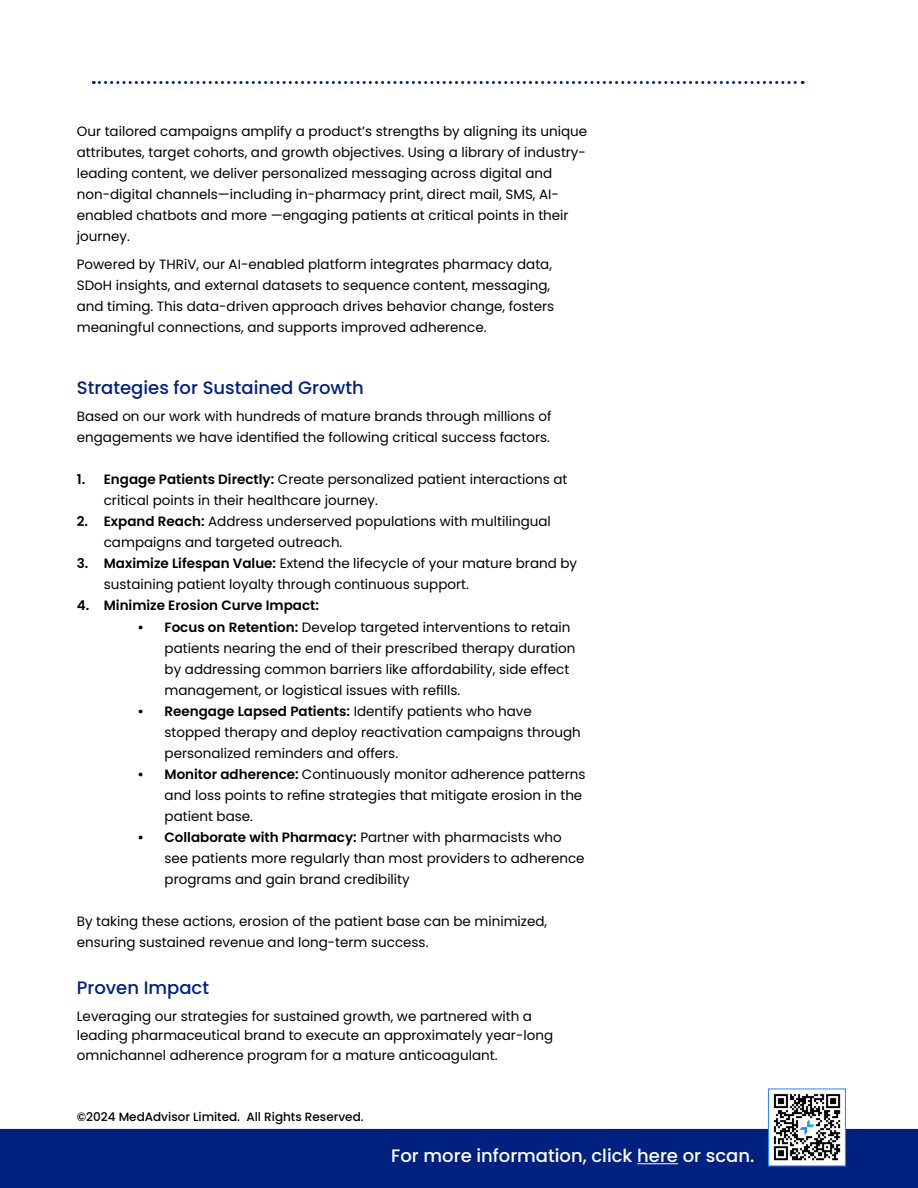
<style>
.page{position:relative;width:918px;height:1188px;background:#fff}
.page>*{position:absolute;margin:0;border:0;box-sizing:border-box;transform-origin:0 0}
.t1{font:500 18px "Poppins";color:#00217f}
.t2{font:500 18px "Poppins";color:#fff}
.t3{font:13.5px/21px "Poppins";color:#000}
.t4{font:600 13.5px "Poppins";color:#000}
.t5{font:500 12px "Poppins";color:#000}
.s1{font-weight:600}
</style>
<div class="page">
<div style="left:0;top:1129px;width:918px;height:59px;background:#00217f"></div>
<img style="left:770px;top:1093px;width:74px;height:71px">
<div style="left:768px;top:1089px;width:78px;height:77px;border:1px solid #2482ff"></div>
<svg style="left:93px;top:81px;width:710px;height:3px"></svg>
<hr style="left:637px;top:1163px;width:41px;height:1px;background:#fff">
<p class="t3" style="left:77px;top:121px;width:512px">Our tailored campaigns amplify a product’s strengths by aligning its unique attributes, target cohorts, and growth objectives. Using a library of industry&shy;leading content, we deliver personalized messaging across digital and non-digital channels—including in-pharmacy print, direct mail, SMS, AI&shy;enabled chatbots and more —engaging patients at critical points in their journey.</p>
<p class="t3" style="left:77px;top:254px;width:479px">Powered by THRiV, our AI-enabled platform integrates pharmacy data, SDoH insights, and external datasets to sequence content, messaging, and timing. This data-driven approach drives behavior change, fosters meaningful connections, and supports improved adherence.</p>
<h1 class="t1" style="left:77px;top:377px;width:288px">Strategies for Sustained Growth</h1>
<p class="t3" style="left:77px;top:406px;width:476px">Based on our work with hundreds of mature brands through millions of engagements we have identified the following critical success factors.</p>
<p class="t3" style="left:104px;top:469px;width:465px;text-indent:-27px"><span class="s1">1. Engage Patients Directly:</span> Create personalized patient interactions at critical points in their healthcare journey.</p>
<p class="t3" style="left:104px;top:511px;width:449px;text-indent:-27px"><span class="s1">2. Expand Reach:</span> Address underserved populations with multilingual campaigns and targeted outreach.</p>
<p class="t3" style="left:104px;top:553px;width:475px;text-indent:-27px"><span class="s1">3. Maximize Lifespan Value:</span> Extend the lifecycle of your mature brand by sustaining patient loyalty through continuous support.</p>
<p class="t4" style="left:77px;top:598px;width:244px">4. Minimize Erosion Curve Impact:</p>
<p class="t3" style="left:165px;top:616px;width:412px;text-indent:-27px"><span class="s1">• Focus on Retention:</span> Develop targeted interventions to retain patients nearing the end of their prescribed therapy duration by addressing common barriers like affordability, side effect management, or logistical issues with refills.</p>
<p class="t3" style="left:165px;top:700px;width:418px;text-indent:-27px"><span class="s1">• Reengage Lapsed Patients:</span> Identify patients who have stopped therapy and deploy reactivation campaigns through personalized reminders and offers.</p>
<p class="t3" style="left:165px;top:763px;width:422px;text-indent:-27px"><span class="s1">• Monitor adherence:</span> Continuously monitor adherence patterns and loss points to refine strategies that mitigate erosion in the patient base.</p>
<p class="t3" style="left:165px;top:826px;width:422px;text-indent:-27px"><span class="s1">• Collaborate with Pharmacy:</span> Partner with pharmacists who see patients more regularly than most providers to adherence programs and gain brand credibility</p>
<p class="t3" style="left:77px;top:910px;width:472px">By taking these actions, erosion of the patient base can be minimized, ensuring sustained revenue and long-term success.</p>
<h1 class="t1" style="left:77px;top:978px;width:134px">Proven Impact</h1>
<p class="t3" style="left:77px;top:1006px;width:478px;line-height:19.5px">Leveraging our strategies for sustained growth, we partnered with a leading pharmaceutical brand to execute an approximately year-long omnichannel adherence program for a mature anticoagulant.</p>
<p class="t5" style="left:77px;top:1110px;width:288px">©2024 MedAdvisor Limited. All Rights Reserved.</p>
<h1 class="t2" style="left:391px;top:1146px;width:365px">For more information, click here or scan.</h1>
</div>
